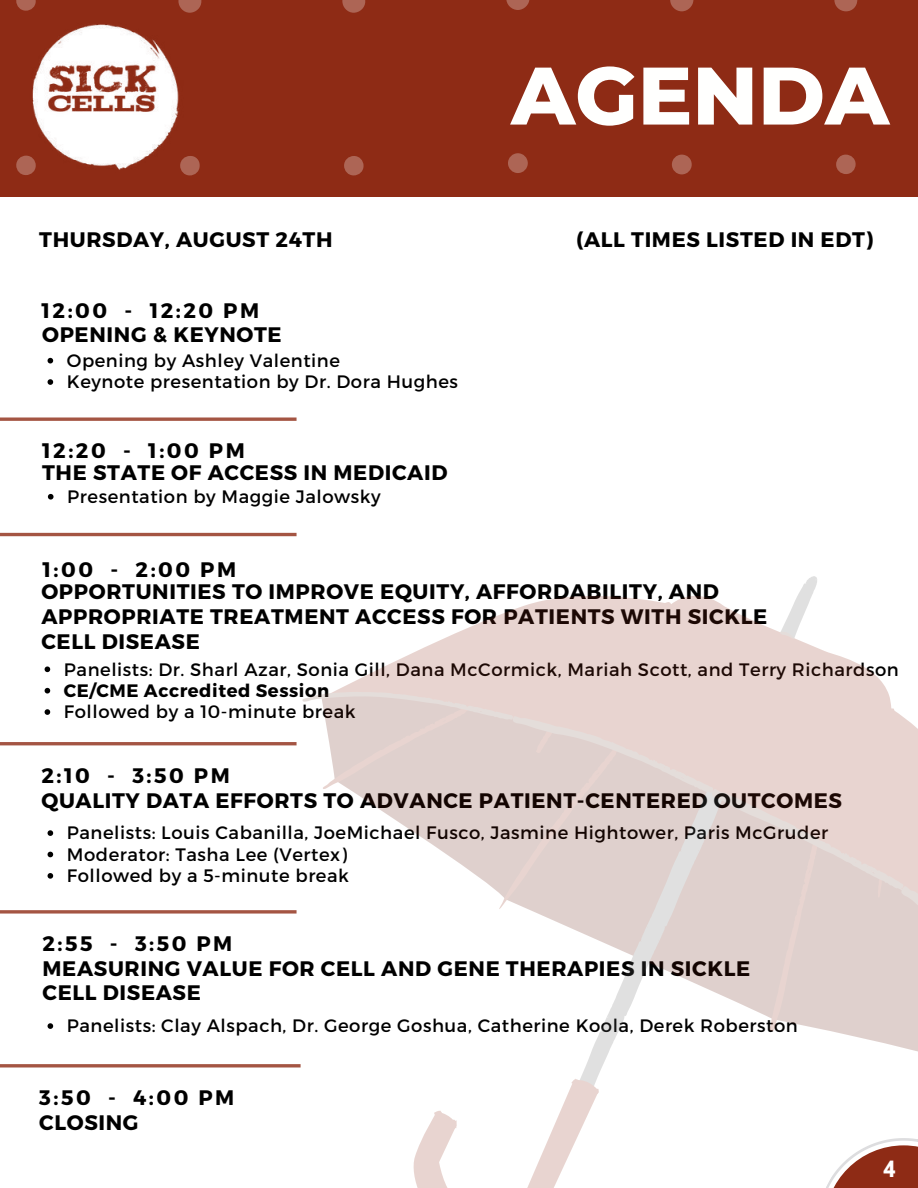
<style>
.page{position:relative;width:918px;height:1188px;background:#fff}
.page>*{position:absolute;margin:0;border:0;box-sizing:border-box;transform-origin:0 0}
.t1{font:800 81.3px "Montserrat";color:#fffffe}
.t2{font:700 21px/24.8px "Montserrat";letter-spacing:.03em;color:#000}
.t3{font:700 21px "Cooper Hewitt";color:#fff}
.t4{font:18px/21.3px "Montserrat";letter-spacing:.03em;color:#000}
.t5{font:700 18px "Montserrat";letter-spacing:.03em;color:#000}
</style>
<div class="page">
<div style="left:0;top:0;width:918px;height:196px;background:#8e2b15"></div>
<svg style="left:48px;top:358px;width:5px;height:5px"></svg>
<svg style="left:48px;top:379px;width:5px;height:6px"></svg>
<svg style="left:45px;top:667px;width:5px;height:5px"></svg>
<svg style="left:45px;top:688px;width:5px;height:6px"></svg>
<svg style="left:45px;top:709px;width:5px;height:6px"></svg>
<svg style="left:48px;top:830px;width:5px;height:6px"></svg>
<svg style="left:48px;top:852px;width:5px;height:5px"></svg>
<svg style="left:48px;top:873px;width:5px;height:6px"></svg>
<svg style="left:48px;top:1023px;width:5px;height:6px"></svg>
<svg style="left:0;top:417px;width:297px;height:4px"></svg>
<svg style="left:48px;top:494px;width:6px;height:6px"></svg>
<svg style="left:413px;top:1129px;width:168px;height:59px"></svg>
<svg style="left:427px;top:602px;width:491px;height:527px"></svg>
<svg style="left:302px;top:631px;width:616px;height:402px"></svg>
<hr style="left:0;top:533px;width:297px;height:3px;background:#8e2b15">
<hr style="left:0;top:742px;width:297px;height:3px;background:#8e2b15">
<svg style="left:0;top:910px;width:297px;height:4px"></svg>
<svg style="left:0;top:1064px;width:301px;height:4px"></svg>
<svg style="left:826px;top:1138px;width:92px;height:50px"></svg>
<svg style="left:16px;top:0;width:842px;height:175px"></svg>
<h1 class="t1" style="left:511px;top:36px;width:379px">AGENDA</h1>
<p class="t2" style="left:39px;top:228px;width:295px">THURSDAY, AUGUST 24TH</p>
<p class="t2" style="left:576px;top:228px;width:299px">(ALL TIMES LISTED IN EDT)</p>
<p class="t2" style="left:41px;top:298px;width:219px">12:00 - 12:20 PM</p>
<p class="t2" style="left:42px;top:323px;width:241px">OPENING &amp; KEYNOTE</p>
<p class="t4" style="left:67px;top:350px;width:393px">Opening by Ashley Valentine<br>Keynote presentation by Dr. Dora Hughes</p>
<p class="t2" style="left:42px;top:439px;width:204px">12:20 - 1:00 PM</p>
<p class="t4" style="left:67px;top:486px;width:315px">Presentation by Maggie Jalowsky</p>
<p class="t2" style="left:42px;top:460px;width:407px">THE STATE OF ACCESS IN MEDICAID</p>
<p class="t2" style="left:42px;top:557px;width:195px">1:00 - 2:00 PM</p>
<p class="t2" style="left:41px;top:579px;width:727px">OPPORTUNITIES TO IMPROVE EQUITY, AFFORDABILITY, AND<br>APPROPRIATE TREATMENT ACCESS FOR PATIENTS WITH SICKLE<br>CELL DISEASE</p>
<p class="t4" style="left:64px;top:658px;width:836px">Panelists: Dr. Sharl Azar, Sonia Gill, Dana McCormick, Mariah Scott, and Terry Richardson</p>
<p class="t5" style="left:64px;top:679px;width:267px">CE/CME Accredited Session</p>
<p class="t4" style="left:64px;top:701px;width:293px">Followed by a 10-minute break</p>
<p class="t2" style="left:41px;top:764px;width:190px">2:10 - 3:50 PM</p>
<p class="t2" style="left:41px;top:789px;width:802px">QUALITY DATA EFFORTS TO ADVANCE PATIENT-CENTERED OUTCOMES</p>
<p class="t4" style="left:67px;top:822px;width:763px">Panelists: Louis Cabanilla, JoeMichael Fusco, Jasmine Hightower, Paris McGruder<br>Moderator: Tasha Lee (Vertex)<br>Followed by a 5-minute break</p>
<p class="t2" style="left:42px;top:932px;width:191px">2:55 - 3:50 PM</p>
<p class="t2" style="left:42px;top:956px;width:709px">MEASURING VALUE FOR CELL AND GENE THERAPIES IN SICKLE<br>CELL DISEASE</p>
<p class="t4" style="left:67px;top:1015px;width:732px">Panelists: Clay Alspach, Dr. George Goshua, Catherine Koola, Derek Roberston</p>
<p class="t2" style="left:39px;top:1086px;width:197px">3:50 - 4:00 PM</p>
<p class="t2" style="left:39px;top:1111px;width:101px">CLOSING</p>
<p class="t3" style="left:883px;top:1157px;width:14px">4</p>
</div>
